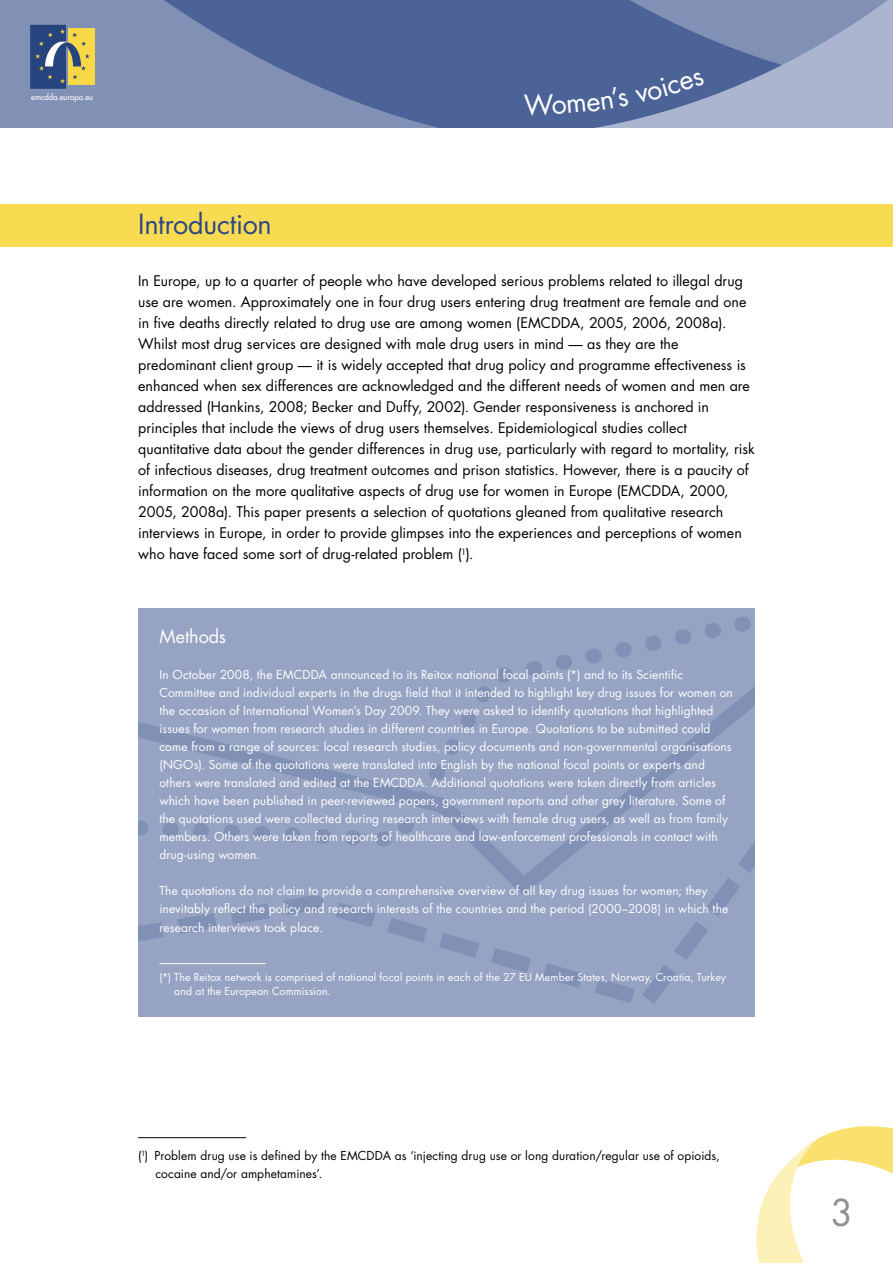
<style>
.page{position:relative;width:893px;height:1263px;background:#fff}
.page>*{position:absolute;margin:0;border:0;box-sizing:border-box;transform-origin:0 0}
.t1{font:36px "Futura";color:#909090}
._01-Titulo1{font:27px "Futura";letter-spacing:-.01em;color:#2d4786}
._07-Titulo_cuadro{font:18px "Futura";letter-spacing:-.005em;color:#fff}
._03-Texto_general{font:14.25px/21px "Futura";letter-spacing:.005em;color:#000}
._08-Texto_en_cuadro{font:12px/18px "Futura";letter-spacing:.01em;color:#fff}
._06-Nota_al_pie_de_p{font:12px/18px "Futura";letter-spacing:.01em;color:#000}
._06-Nota_al_pie_de_p-2{font:10.5px/13.5px "Futura";letter-spacing:.015em;color:#fff}
.t2{font:7.8px "Futura";color:#fff}
</style>
<div class="page">
<svg style="left:0;top:0;width:496px;height:128px;background:#687ba7"></svg>
<svg style="left:496px;top:0;width:397px;height:128px;background:#7688b0"></svg>
<div style="left:68px;top:29px;width:26px;height:56px;background:#f8d846"></div>
<svg style="left:30px;top:25px;width:60px;height:64px"></svg>
<svg style="left:756px;top:1126px;width:137px;height:137px"></svg>
<div style="left:0;top:204px;width:893px;height:43px;background:#f9db52"></div>
<hr style="left:138px;top:1137px;width:108px;height:1px;background:#000">
<svg style="left:138px;top:855px;width:617px;height:161px;background:#94a1c1"></svg>
<svg style="left:138px;top:608px;width:617px;height:247px;background:#94a1c1"></svg>
<hr style="left:159px;top:963px;width:107px;height:1px;background:#fff">
<div style="left:524px;top:86px;width:105px;height:30px;background:#4c6398"></div>
<div style="left:635px;top:72px;width:70px;height:32px;background:#4c6398"></div>
<p class="t2" style="left:31px;top:92px;width:63px">emcdda.europa.eu</p>
<p class="_01-Titulo1" style="left:138px;top:205px;width:135px">Introduction</p>
<p class="_03-Texto_general" style="left:138px;top:270px;width:618px">In Europe, up to a quarter of people who have developed serious problems related to illegal drug use are women. Approximately one in four drug users entering drug treatment are female and one in five deaths directly related to drug use are among women (EMCDDA, 2005, 2006, 2008a).<br>Whilst most drug services are designed with male drug users in mind — as they are the predominant client group — it is widely accepted that drug policy and programme effectiveness is enhanced when sex differences are acknowledged and the different needs of women and men are addressed (Hankins, 2008; Becker and Duffy, 2002). Gender responsiveness is anchored in principles that include the views of drug users themselves. Epidemiological studies collect quantitative data about the gender differences in drug use, particularly with regard to mortality, risk of infectious diseases, drug treatment outcomes and prison statistics. However, there is a paucity of information on the more qualitative aspects of drug use for women in Europe (EMCDDA, 2000, 2005, 2008a). This paper presents a selection of quotations gleaned from qualitative research interviews in Europe, in order to provide glimpses into the experiences and perceptions of women who have faced some sort of drug-related problem (<sup>1</sup>).</p>
<p class="_07-Titulo_cuadro" style="left:159px;top:624px;width:68px">Methods</p>
<p class="_08-Texto_en_cuadro" style="left:159px;top:666px;width:575px">In October 2008, the EMCDDA announced to its Reitox national focal points (*) and to its Scientific Committee and individual experts in the drugs field that it intended to highlight key drug issues for women on the occasion of International Women’s Day 2009. They were asked to identify quotations that highlighted issues for women from research studies in different countries in Europe. Quotations to be submitted could come from a range of sources: local research studies, policy documents and non-governmental organisations (NGOs). Some of the quotations were translated into English by the national focal points or experts and others were translated and edited at the EMCDDA. Additional quotations were taken directly from articles which have been published in peer-reviewed papers, government reports and other grey literature. Some of the quotations used were collected during research interviews with female drug users, as well as from family members. Others were taken from reports of healthcare and law-enforcement professionals in contact with drug-using women.</p>
<p class="_08-Texto_en_cuadro" style="left:159px;top:882px;width:570px">The quotations do not claim to provide a comprehensive overview of all key drug issues for women; they inevitably reflect the policy and research interests of the countries and the period (2000–2008) in which the research interviews took place.</p>
<p class="_06-Nota_al_pie_de_p-2" style="left:174px;top:970px;width:553px;text-indent:-15px">(*) The Reitox network is comprised of national focal points in each of the 27 EU Member States, Norway, Croatia, Turkey and at the European Commission.</p>
<p class="_06-Nota_al_pie_de_p" style="left:155px;top:1146px;width:566px;text-indent:-17px">(<sup>1</sup>) Problem drug use is defined by the EMCDDA as ‘injecting drug use or long duration/regular use of opioids, cocaine and/or amphetamines’.</p>
<h1 class="t1" style="left:831px;top:1188px;width:24px">3</h1>
</div>
